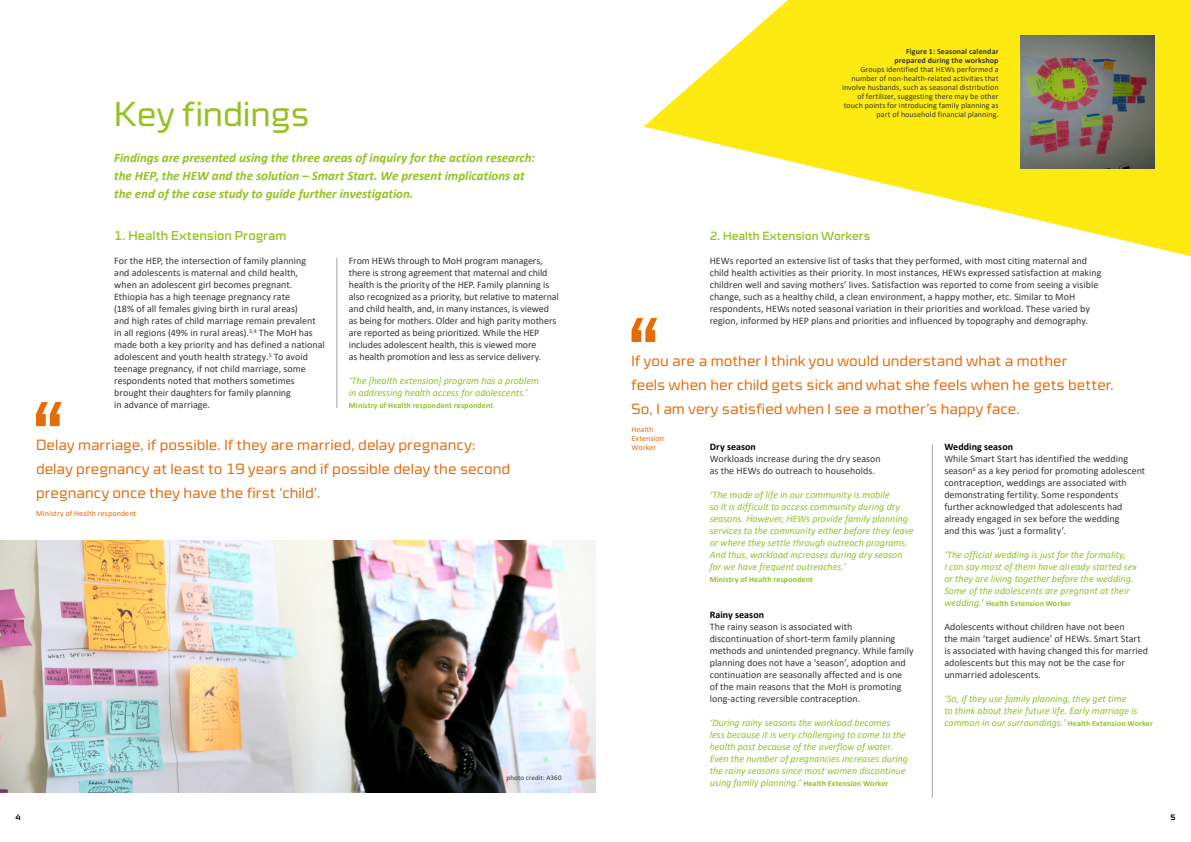
<style>
.page{position:relative;width:1191px;height:842px;background:#fff}
.page>*{position:absolute;margin:0;border:0;box-sizing:border-box;transform-origin:0 0}
.t1{font:300 35px "Cube OT";letter-spacing:-.01em;color:#95c11f}
.t2{font:300 15px/24px "Cube OT";color:#e56c0c}
.t3{font:italic 700 13px/18px "Calibri";color:#95c11f}
.t4{font:13px "Cube OT";color:#95c11f}
.t5{font:12px "Cube OT";color:#95c11f}
.t6{font:10px/12px "Calibri";color:#373636}
.t7{font:italic 10px/12px "Calibri";color:#95c11f}
.t8{font:700 10px "Calibri";letter-spacing:.005em;color:#000}
.t9{font:8px/9px "Calibri";letter-spacing:.01em;color:#373636;text-align:right}
.t10{font:700 8px "Calibri";letter-spacing:.015em;color:#95c11f}
.t11{font:700 8px/9px "Calibri";letter-spacing:.015em;color:#373636;text-align:right}
.t12{font:8px/9px "Calibri";letter-spacing:.01em;color:#e56c0c}
.t13{font:700 8px "Cube OT";color:#000}
.t14{font:7px "Calibri";letter-spacing:.015em;color:#373636}
.s1{font-weight:700;font-style:normal;font-size:8px}
.s2{font-weight:400;font-style:italic;font-size:10px}
</style>
<div class="page">
<hr style="left:336px;top:258px;width:1px;height:150px;background:#a6a5a5">
<hr style="left:932px;top:444px;width:1px;height:354px;background:#a6a5a5">
<svg style="left:631px;top:318px;width:25px;height:24px"></svg>
<svg style="left:36px;top:402px;width:26px;height:24px"></svg>
<svg style="left:643px;top:0;width:548px;height:341px"></svg>
<img style="left:0;top:540px;width:595px;height:252px">
<img style="left:1021px;top:35px;width:134px;height:133px">
<h1 class="t1" style="left:114px;top:95px;width:197px">Key findings</h1>
<h3 class="t3" style="left:114px;top:148px;width:422px">Findings are presented using the three areas of inquiry for the action research: the HEP, the HEW and the solution – Smart Start. We present implications at the end of the case study to guide further investigation.</h3>
<h3 class="t4" style="left:114px;top:228px;width:174px">1. Health Extension Program</h3>
<p class="t6" style="left:114px;top:254px;width:212px">For the HEP, the intersection of family planning<br>and adolescents is maternal and child health,<br>when an adolescent girl becomes pregnant.<br>Ethiopia has a high teenage pregnancy rate<br>(18% of all females giving birth in rural areas)<br>and high rates of child marriage remain prevalent in all regions (49% in rural areas).<sup>3,4</sup> The MoH has made both a key priority and has defined a national adolescent and youth health strategy.<sup>5</sup> To avoid teenage pregnancy, if not child marriage, some respondents noted that mothers sometimes brought their daughters for family planning<br>in advance of marriage.</p>
<p class="t6" style="left:349px;top:254px;width:211px">From HEWs through to MoH program managers, there is strong agreement that maternal and child health is the priority of the HEP. Family planning is also recognized as a priority, but relative to maternal and child health, and, in many instances, is viewed as being for mothers. Older and high parity mothers are reported as being prioritized. While the HEP includes adolescent health, this is viewed more<br>as health promotion and less as service delivery.</p>
<p class="t7" style="left:349px;top:374px;width:192px">‘The [health extension] program has a problem in addressing health access for adolescents.’</p>
<p class="t10" style="left:349px;top:400px;width:146px">Ministry of Health respondent respondent</p>
<h2 class="t2" style="left:36px;top:433px;width:476px">Delay marriage, if possible. If they are married, delay pregnancy: delay pregnancy at least to 19 years and if possible delay the second pregnancy once they have the first ‘child’.</h2>
<p class="t12" style="left:36px;top:509px;width:102px">Ministry of Health respondent</p>
<p class="t14" style="left:506px;top:773px;width:56px">photo credit: A360</p>
<p class="t11" style="left:894px;top:47px;width:105px">Figure 1: Seasonal calendar prepared during the workshop</p>
<p class="t9" style="left:842px;top:65px;width:158px">Groups identified that HEWs performed a number of non-health-related activities that involve husbands, such as seasonal distribution of fertilizer, suggesting there may be other touch points for introducing family planning as part of household financial planning.</p>
<p class="t5" style="left:709px;top:229px;width:162px">2. Health Extension Workers</p>
<p class="t6" style="left:709px;top:254px;width:393px">HEWs reported an extensive list of tasks that they performed, with most citing maternal and child health activities as their priority. In most instances, HEWs expressed satisfaction at making children well and saving mothers’ lives. Satisfaction was reported to come from seeing a visible change, such as a healthy child, a clean environment, a happy mother, etc. Similar to MoH respondents, HEWs noted seasonal variation in their priorities and workload. These varied by region, informed by HEP plans and priorities and influenced by topography and demography.</p>
<h2 class="t2" style="left:631px;top:349px;width:484px">If you are a mother I think you would understand what a mother<br>feels when her child gets sick and what she feels when he gets better.<br>So, I am very satisfied when I see a mother’s happy face.</h2>
<p class="t12" style="left:631px;top:425px;width:34px">Health<br>Extension<br>Worker</p>
<p class="t8" style="left:709px;top:440px;width:48px">Dry season</p>
<p class="t6" style="left:709px;top:452px;width:172px">Workloads increase during the dry season as the HEWs do outreach to households.</p>
<p class="t7" style="left:709px;top:488px;width:206px">‘The mode of life in our community is mobile<br>so it is difficult to access community during dry seasons. However, HEWs provide family planning services to the community either before they leave or where they settle through outreach programs.<br>And thus, workload increases during dry season for we have frequent outreaches.’</p>
<p class="t10" style="left:709px;top:574px;width:105px">Ministry of Health respondent</p>
<p class="t8" style="left:709px;top:608px;width:56px">Rainy season</p>
<p class="t6" style="left:709px;top:620px;width:205px">The rainy season is associated with discontinuation of short-term family planning methods and unintended pregnancy. While family planning does not have a ‘season’, adoption and continuation are seasonally affected and is one<br>of the main reasons that the MoH is promoting long-acting reversible contraception.</p>
<p class="t7" style="left:709px;top:716px;width:200px">‘During rainy seasons the workload becomes<br>less because it is very challenging to come to the health post because of the overflow of water.<br>Even the number of pregnancies increases during the rainy seasons since most women discontinue using family planning.’ <span class="s1">Health Extension Worker</span></p>
<p class="t8" style="left:944px;top:440px;width:70px">Wedding season</p>
<p class="t6" style="left:944px;top:452px;width:202px">While Smart Start has identified the wedding season<sup>6</sup> as a key period for promoting adolescent contraception, weddings are associated with demonstrating fertility. Some respondents further acknowledged that adolescents had already engaged in sex before the wedding<br>and this was ‘just a formality’.</p>
<p class="t7" style="left:944px;top:548px;width:194px">‘The official wedding is just for the formality,<br>I can say most of them have already started sex or they are living together before the wedding.<br>Some of the adolescents are pregnant at their</p>
<p class="t10" style="left:944px;top:598px;width:128px"><span class="s2">wedding.’</span> Health Extension Worker</p>
<p class="t6" style="left:944px;top:620px;width:205px">Adolescents without children have not been<br>the main ‘target audience’ of HEWs. Smart Start is associated with having changed this for married adolescents but this may not be the case for unmarried adolescents.</p>
<p class="t7" style="left:944px;top:692px;width:210px">‘So, if they use family planning, they get time<br>to think about their future life. Early marriage is common in our surroundings.’ <span class="s1">Health Extension Worker</span></p>
<p class="t13" style="left:15px;top:813px;width:7px">4</p>
<p class="t13" style="left:1170px;top:813px;width:7px">5</p>
</div>
